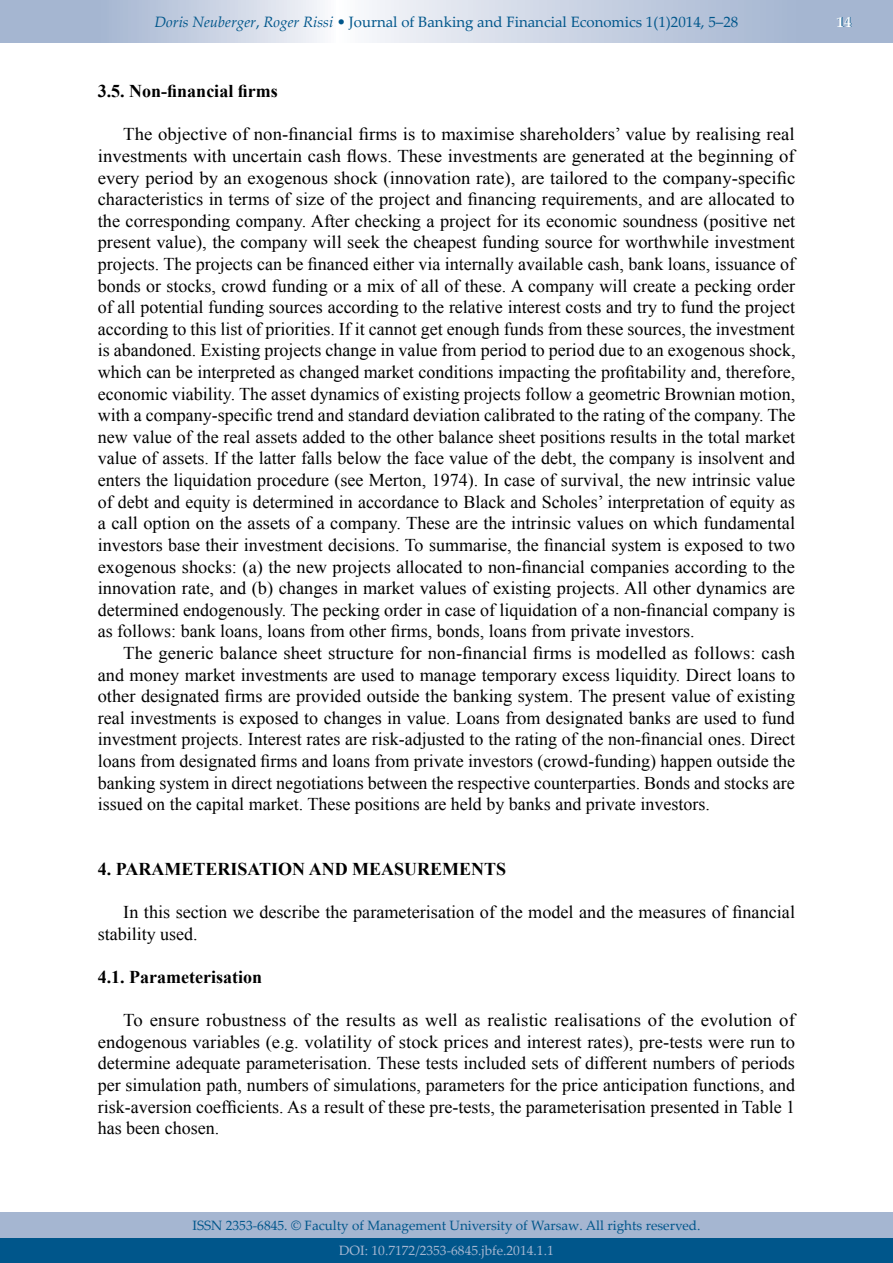
<style>
.page{position:relative;width:893px;height:1263px;background:#fff}
.page>*{position:absolute;margin:0;border:0;box-sizing:border-box;transform-origin:0 0}
.t1{font:18px/21.6px "Times New Roman";color:#000;text-align:justify;scale:1.04 1}
.t2{font:18px/21.6px "Times New Roman";color:#000}
.t3{font:700 18px "Times New Roman";color:#000}
.t4{font:15px "Palatino Linotype";color:#00568b}
.t5{font:700 15px "Palatino Linotype";color:#fff}
.t6{font:13.5px "Palatino Linotype";color:#00568b}
.t7{font:13.5px "Palatino Linotype";color:#a5b6d1}
.s1{font-style:italic}
</style>
<div class="page">
<div style="left:795px;top:0;width:98px;height:43px;background:#a5b6d1"></div>
<svg style="left:98px;top:0;width:697px;height:43px;background:#cdd6e5"></svg>
<div style="left:0;top:1237px;width:893px;height:26px;background:#00568b"></div>
<div style="left:0;top:1212px;width:893px;height:25px;background:#a5b6d1"></div>
<div style="left:0;top:0;width:98px;height:43px;background:#a5b6d1"></div>
<p class="t4" style="left:155px;top:11px;width:585px"><span class="s1">Doris Neuberger</span>, <span class="s1">Roger Rissi</span> • Journal of Banking and Financial Economics 1(1)2014, 5–28</p>
<p class="t3" style="left:98px;top:79px;width:182px">3.5. NON-FINANCIAL FIRMS</p>
<p class="t1" style="left:98px;top:123px;width:672px;text-indent:26px">The objective of non-financial firms is to maximise shareholders’ value by realising real investments with uncertain cash flows. These investments are generated at the beginning of every period by an exogenous shock (innovation rate), are tailored to the company-specific characteristics in terms of size of the project and financing requirements, and are allocated to the corresponding company. After checking a project for its economic soundness (positive net present value), the company will seek the cheapest funding source for worthwhile investment projects. The projects can be financed either via internally available cash, bank loans, issuance of bonds or stocks, crowd funding or a mix of all of these. A company will create a pecking order of all potential funding sources according to the relative interest costs and try to fund the project according to this list of priorities. If it cannot get enough funds from these sources, the investment is abandoned. Existing projects change in value from period to period due to an exogenous shock, which can be interpreted as changed market conditions impacting the profitability and, therefore, economic viability. The asset dynamics of existing projects follow a geometric Brownian motion, with a company-specific trend and standard deviation calibrated to the rating of the company. The new value of the real assets added to the other balance sheet positions results in the total market value of assets. If the latter falls below the face value of the debt, the company is insolvent and enters the liquidation procedure (see Merton, 1974). In case of survival, the new intrinsic value of debt and equity is determined in accordance to Black and Scholes’ interpretation of equity as a call option on the assets of a company. These are the intrinsic values on which fundamental investors base their investment decisions. To summarise, the financial system is exposed to two exogenous shocks: (a) the new projects allocated to non-financial companies according to the innovation rate, and (b) changes in market values of existing projects. All other dynamics are determined endogenously. The pecking order in case of liquidation of a non-financial company is as follows: bank loans, loans from other firms, bonds, loans from private investors.</p>
<p class="t1" style="left:98px;top:642px;width:672px;text-indent:26px">The generic balance sheet structure for non-financial firms is modelled as follows: cash and money market investments are used to manage temporary excess liquidity. Direct loans to other designated firms are provided outside the banking system. The present value of existing real investments is exposed to changes in value. Loans from designated banks are used to fund investment projects. Interest rates are risk-adjusted to the rating of the non-financial ones. Direct loans from designated firms and loans from private investors (crowd-funding) happen outside the banking system in direct negotiations between the respective counterparties. Bonds and stocks are issued on the capital market. These positions are held by banks and private investors.</p>
<p class="t3" style="left:98px;top:856px;width:410px">4. PARAME TERISATION AND MEASUREMENTS</p>
<p class="t2" style="left:98px;top:901px;width:699px;text-indent:26px">In this section we describe the parameterisation of the model and the measures of financial stability used.</p>
<p class="t3" style="left:98px;top:964px;width:166px">4.1. PARAMETERISATION</p>
<p class="t1" style="left:98px;top:1009px;width:672px;text-indent:26px">To ensure robustness of the results as well as realistic realisations of the evolution of endogenous variables (e.g. volatility of stock prices and interest rates), pre-tests were run to determine adequate parameterisation. These tests included sets of different numbers of periods per simulation path, numbers of simulations, parameters for the price anticipation functions, and risk-aversion coefficients. As a result of these pre-tests, the parameterisation presented in Table 1 has been chosen.</p>
<p class="t6" style="left:192px;top:1215px;width:509px">ISSN 2353-6845. © Faculty of Management University of Warsaw. All rights reserved.</p>
<p class="t7" style="left:339px;top:1241px;width:216px">DOI: 10.7172/2353-6845.jbfe.2014.1.1</p>
<p class="t5" style="left:837px;top:11px;width:16px">14</p>
</div>
